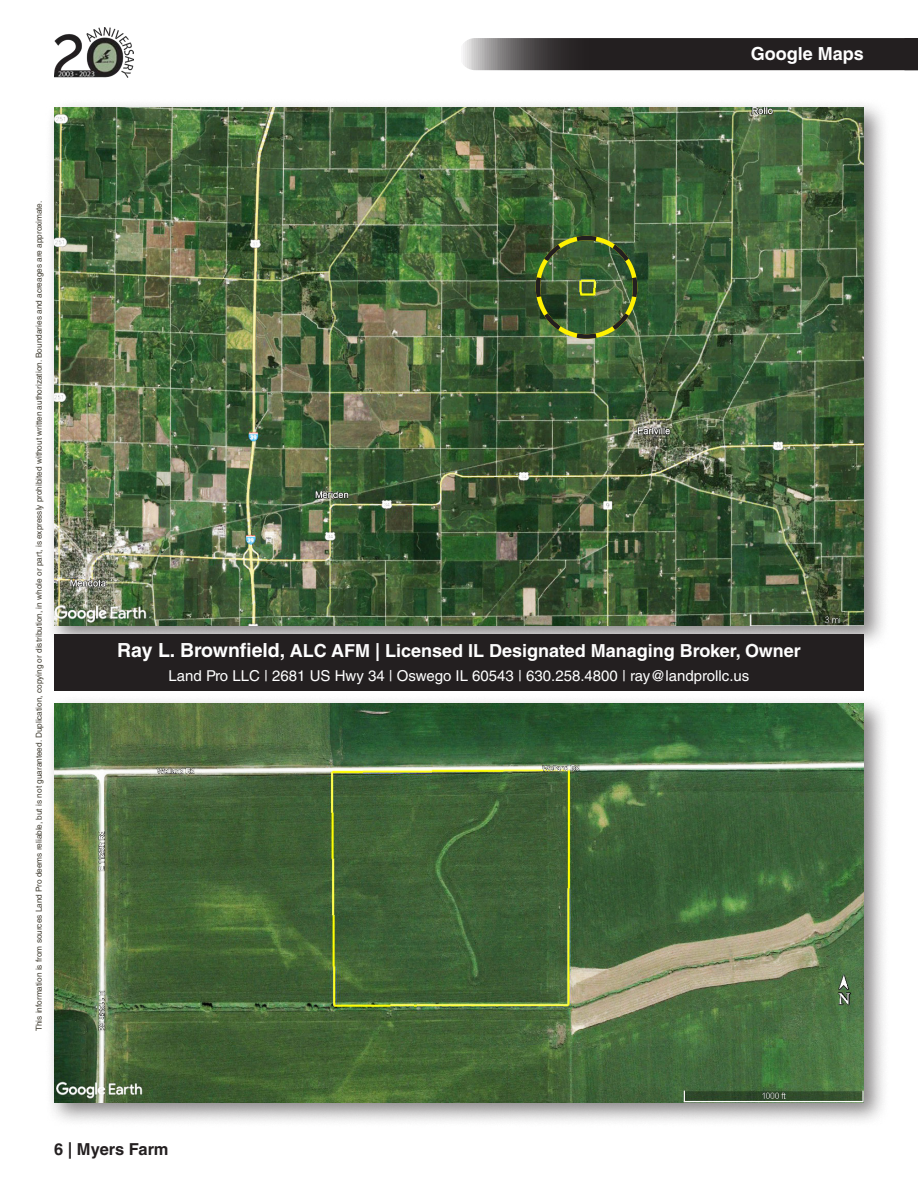
<style>
.page{position:relative;width:918px;height:1188px;background:#fff}
.page>*{position:absolute;margin:0;border:0;box-sizing:border-box;transform-origin:0 0}
.t1{font:700 18px "Helvetica LT Std";color:#fff}
.t2{font:700 16.5px "Helvetica LT Std";letter-spacing:-.01em;color:#231f20}
.t3{font:15px "Helvetica LT Std";color:#fff}
.t4{font:8.25px "Helvetica LT Std";color:#413d31}
.s1{font-size:19.5px}
</style>
<div class="page">
<img style="left:54px;top:27px;width:79px;height:51px">
<svg style="left:463px;top:38px;width:455px;height:32px;background:#363233"></svg>
<div style="left:54px;top:634px;width:810px;height:56px;background:#231f20"></div>
<div style="left:45px;top:99px;width:845px;height:552px;background:#231f20;opacity:.55"></div>
<img style="left:54px;top:108px;width:810px;height:517px">
<div style="left:45px;top:695px;width:845px;height:433px;background:#231f20;opacity:.55"></div>
<img style="left:54px;top:704px;width:810px;height:398px">
<img style="left:533px;top:233px;width:107px;height:108px">
<p class="t1" style="left:751px;top:43px;width:115px">Google Maps</p>
<p class="t4" style="left:34px;top:1031px;width:832px;rotate:-90deg">This information is from sources Land Pro deems reliable, but is not guaranteed. Duplication, copying or distribution, in whole or part, is expressly prohibited without written authorization. Boundaries and acreages are approximate.</p>
<p class="t1" style="left:117px;top:640px;width:685px"><span class="s1">Ray L. Brownfield,</span> ALC AFM | Licensed IL Designated Managing Broker, Owner</p>
<p class="t3" style="left:169px;top:667px;width:582px">Land Pro LLC | 2681 US Hwy 34 | Oswego IL 60543 | 630.258.4800 | ray@landprollc.us</p>
<h2 class="t2" style="left:54px;top:1139px;width:116px">6 | Myers Farm</h2>
</div>
